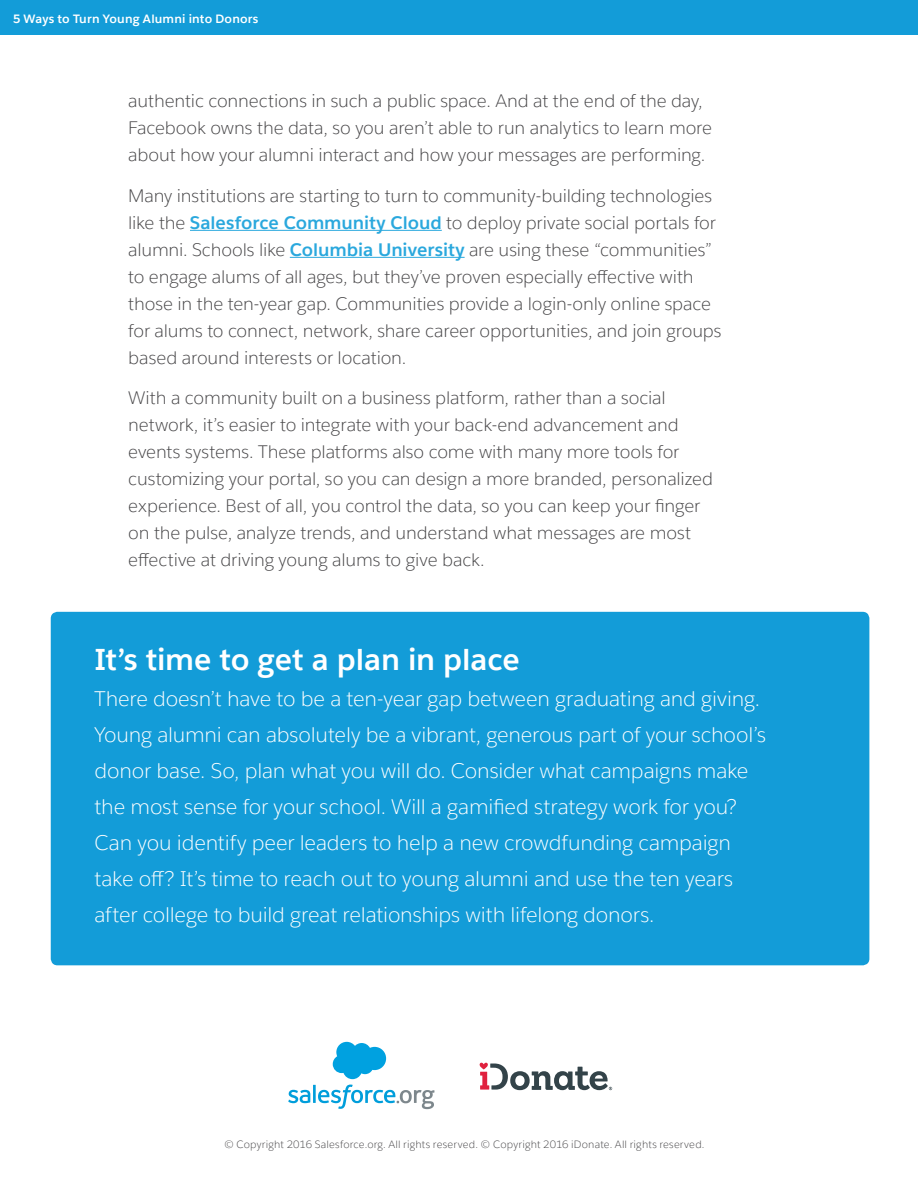
<style>
.page{position:relative;width:918px;height:1188px;background:#fff}
.page>*{position:absolute;margin:0;border:0;box-sizing:border-box;transform-origin:0 0}
.t1{font:700 30px "Salesforce Sans";letter-spacing:-.005em;color:#fff}
.t2{font:300 21px/36px "Salesforce Sans";letter-spacing:-.01em;color:#fff}
.t3{font:300 18px/27px "Salesforce Sans";letter-spacing:-.01em;color:#464547}
.t4{font:700 12px "Salesforce Sans";letter-spacing:.01em;color:#fff}
.t5{font:300 10.5px "Salesforce Sans";letter-spacing:.015em;color:#464547}
.s1{font-weight:700;color:#2aa8dd}
</style>
<div class="page">
<div style="left:0;top:0;width:918px;height:35px;background:#139cd8"></div>
<div style="left:51px;top:612px;width:818px;height:353px;background:#139cd8;border-radius:7px"></div>
<hr style="left:190px;top:230px;width:252px;height:1px;background:#2aa8dd">
<hr style="left:290px;top:257px;width:175px;height:1px;background:#2aa8dd">
<svg style="left:333px;top:1042px;width:53px;height:37px"></svg>
<svg style="left:318px;top:1085px;width:116px;height:24px"></svg>
<hr style="left:313px;top:1085px;width:3px;height:18px;background:#009edb">
<svg style="left:288px;top:1090px;width:22px;height:13px"></svg>
<svg style="left:479px;top:1062px;width:133px;height:28px"></svg>
<p class="t4" style="left:13px;top:11px;width:247px">5 Ways to Turn Young Alumni into Donors</p>
<p class="t3" style="left:128px;top:88px;width:585px">authentic connections in such a public space. And at the end of the day,<br>Facebook owns the data, so you aren’t able to run analytics to learn more about how your alumni interact and how your messages are performing.</p>
<p class="t3" style="left:128px;top:182px;width:595px">Many institutions are starting to turn to community-building technologies like the <span class="s1">Salesforce Community Cloud</span> to deploy private social portals for alumni. Schools like <span class="s1">Columbia University</span> are using these “communities” to engage alums of all ages, but they’ve proven especially effective with those in the ten-year gap. Communities provide a login-only online space for alums to connect, network, share career opportunities, and join groups based around interests or location.</p>
<p class="t3" style="left:128px;top:385px;width:586px">With a community built on a business platform, rather than a social network, it’s easier to integrate with your back-end advancement and events systems. These platforms also come with many more tools for customizing your portal, so you can design a more branded, personalized experience. Best of all, you control the data, so you can keep your finger on the pulse, analyze trends, and understand what messages are most effective at driving young alums to give back.</p>
<h1 class="t1" style="left:94px;top:640px;width:427px">It’s time to get a plan in place</h1>
<p class="t2" style="left:94px;top:680px;width:673px">There doesn’t have to be a ten-year gap between graduating and giving.<br>Young alumni can absolutely be a vibrant, generous part of your school’s donor base. So, plan what you will do. Consider what campaigns make the most sense for your school. Will a gamified strategy work for you?<br>Can you identify peer leaders to help a new crowdfunding campaign take off? It’s time to reach out to young alumni and use the ten years after college to build great relationships with lifelong donors.</p>
<p class="t5" style="left:224px;top:1138px;width:482px">© Copyright 2016 Salesforce.org. All rights reserved. © Copyright 2016 iDonate. All rights reserved.</p>
</div>
